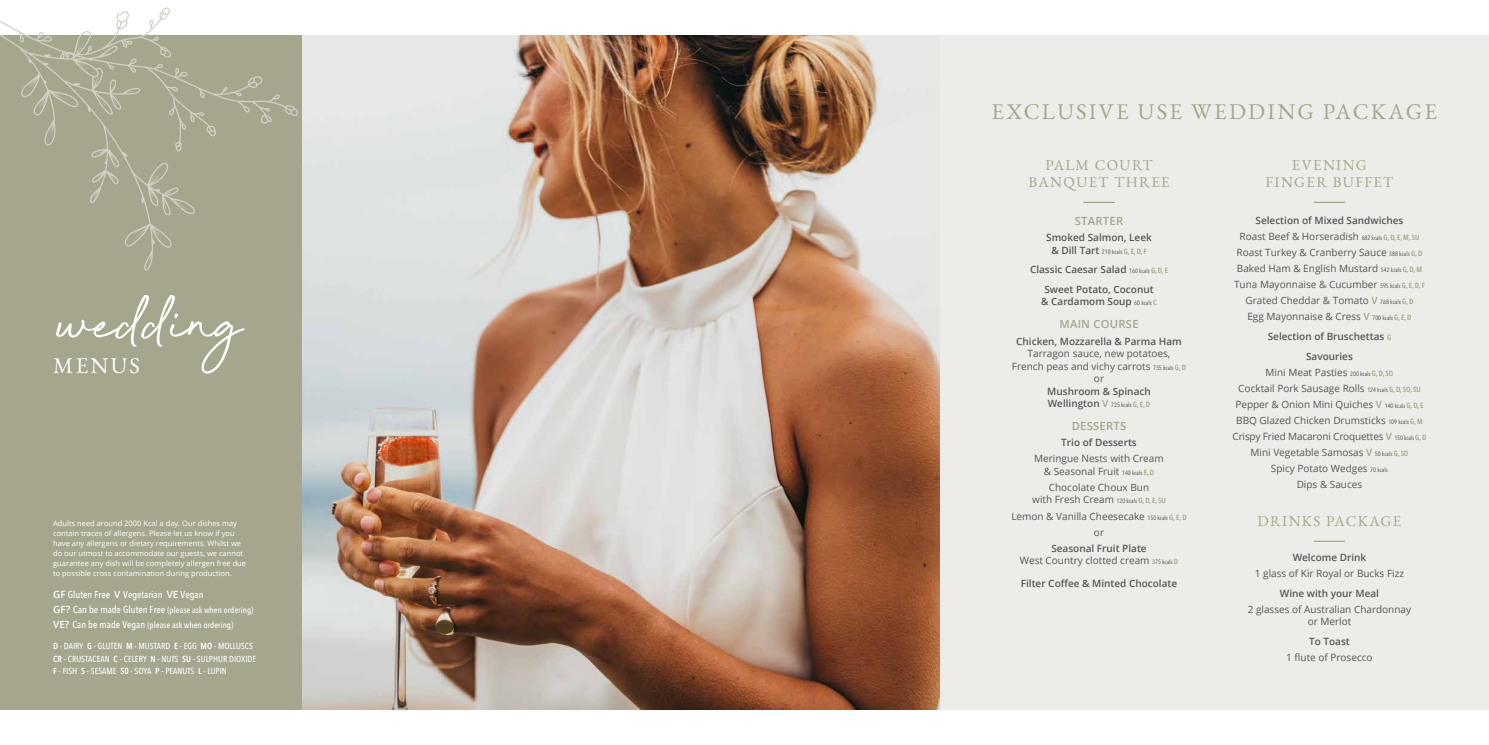
<style>
.page{position:relative;width:1489px;height:745px;background:#fff}
.page>*{position:absolute;margin:0;border:0;box-sizing:border-box;transform-origin:0 0}
.t1{font:80px "Beyond Infinity";color:#fff}
.t2{font:22.5px "EB Garamond";letter-spacing:.1em;color:#a5a68d}
.t3{font:22.5px "EB Garamond";letter-spacing:.1em;color:#fff}
.t4{font:15px/17.5px "EB Garamond";letter-spacing:.09em;color:#a5a68d;text-align:center}
.t5{font:600 11.25px "Open Sans";letter-spacing:.02em;color:#a5a68d}
.t6{font:10px/16px "Open Sans";color:#575756;text-align:center}
.t7{font:600 10px/19.6px "Open Sans";color:#575756;text-align:center}
.t8{font:500 10px "Avenir Next Condensed";color:#fff}
.t9{font:500 8.75px/12.5px "Avenir Next Condensed";color:#fff}
.t10{font:7.5px/10px "Open Sans";color:#fff}
.s1{font-family:"Open Sans";font-weight:600}
.s2{font-family:"Open Sans";font-weight:600;font-size:10px}
.s3{font-size:10px}
.s4{font-weight:600}
.s5{font-family:"Avenir Next Condensed";font-weight:400;font-size:6.25px;color:#4a4a49}
.s6{font-family:"Avenir Next Condensed";font-size:7.5px;color:#a5a68d}
.s7{font-family:"Avenir Next Condensed";font-size:6.25px;color:#4a4a49}
.s8{font-family:"Avenir Next Condensed";font-weight:600;font-size:7.5px;color:#a5a68d}
.s9{color:#a5a68d}
.s10{font-weight:600;color:#a5a68d}
</style>
<div class="page">
<div style="left:896px;top:35px;width:592px;height:674px;background:#eeece8"></div>
<img style="left:301px;top:35px;width:638px;height:674px">
<div style="left:0;top:35px;width:301px;height:674px;background:#a5a68d"></div>
<svg style="left:0;top:7px;width:298px;height:264px"></svg>
<hr style="left:1313px;top:202px;width:31px;height:1px;background:#a5a68d">
<hr style="left:1083px;top:202px;width:31px;height:1px;background:#a5a68d">
<hr style="left:1313px;top:540px;width:31px;height:1px;background:#a5a68d">
<h1 class="t1" style="left:56px;top:281px;width:188px">wedding</h1>
<h2 class="t3" style="left:53px;top:350px;width:88px">MENUS</h2>
<p class="t10" style="left:53px;top:517px;width:194px">Adults need around 2000 Kcal a day. Our dishes may contain traces of allergens. Please let us know if you have any allergens or dietary requirements. Whilst we do our utmost to accommodate our guests, we cannot guarantee any dish will be completely allergen free due to possible cross contamination during production.</p>
<p class="t8" style="left:53px;top:588px;width:152px"><span class="s1">GF</span> Gluten Free <span class="s1">V</span> Vegetarian <span class="s1">VE</span> Vegan</p>
<p class="t9" style="left:53px;top:602px;width:202px;line-height:15px"><span class="s2">GF?</span> <span class="s3">Can be made Gluten Free</span> (please ask when ordering)<br><span class="s2">VE?</span> <span class="s3">Can be made Vegan</span> (please ask when ordering)</p>
<p class="t9" style="left:53px;top:639px;width:204px"><span class="s4">D -</span> DAIRY <span class="s4">G -</span> GLUTEN <span class="s4">M -</span> MUSTARD <span class="s4">E -</span> EGG <span class="s4">MO -</span> MOLLUSCS<br><span class="s4">CR -</span> CRUSTACEAN <span class="s4">C -</span> CELERY <span class="s4">N -</span> NUTS <span class="s4">SU -</span> SULPHUR DIOXIDE<br><span class="s4">F -</span> FISH <span class="s4">S -</span> SESAME <span class="s4">S0 -</span> SOYA <span class="s4">P -</span> PEANUTS <span class="s4">L -</span> LUPIN</p>
<h2 class="t2" style="left:991px;top:97px;width:447px">EXCLUSIVE USE WEDDING PACKAGE</h2>
<h3 class="t4" style="left:1028px;top:156px;width:143px">PALM COURT<br>BANQUET THREE</h3>
<p class="t5" style="left:1074px;top:213px;width:50px">STARTER</p>
<p class="t7" style="left:1046px;top:231px;width:107px;line-height:12.5px">Smoked Salmon, Leek &amp; Dill Tart <span class="s5">210 kcals</span> <span class="s6">G, E, D, F</span></p>
<p class="t7" style="left:1029px;top:259px;width:139px">Classic Caesar Salad <span class="s5">160 kcals</span> <span class="s6">G, D, E<br></span>Sweet Potato, Coconut</p>
<p class="t7" style="left:1041px;top:291px;width:117px">&amp; Cardamom Soup <span class="s5">60 kcals</span> <span class="s6">C</span></p>
<p class="t5" style="left:1059px;top:316px;width:81px">MAIN COURSE</p>
<p class="t7" style="left:1016px;top:330px;width:167px">Chicken, Mozzarella &amp; Parma Ham</p>
<p class="t6" style="left:1011px;top:346px;width:176px;line-height:12.5px">Tarragon sauce, new potatoes,<br>French peas and vichy carrots <span class="s7">735 kcals</span> <span class="s8">G, D </span>or</p>
<p class="t7" style="left:1047px;top:384px;width:105px;line-height:12.5px;text-align:left">Mushroom &amp; Spinach<br>Wellington <span class="s9">V</span> <span class="s5">725 kcals</span> <span class="s6">G, E, D</span></p>
<p class="t5" style="left:1071px;top:418px;width:56px">DESSERTS</p>
<p class="t7" style="left:1061px;top:432px;width:77px">Trio of Desserts</p>
<p class="t6" style="left:1034px;top:452px;width:131px;line-height:12.5px">Meringue Nests with Cream &amp; Seasonal Fruit <span class="s7">140 kcals</span> <span class="s8">E, D</span></p>
<p class="t6" style="left:1032px;top:480px;width:135px;line-height:12.5px">Chocolate Choux Bun<br>with Fresh Cream <span class="s7">120 kcals</span> <span class="s8">G, D, E, SU</span></p>
<p class="t6" style="left:1011px;top:507px;width:177px">Lemon &amp; Vanilla Cheesecake <span class="s7">150 kcals</span> <span class="s8">G, E, D </span>or</p>
<p class="t6" style="left:1019px;top:541px;width:160px;line-height:12.5px"><span class="s4">Seasonal Fruit Plate<br></span>West Country clotted cream <span class="s7">375 kcals</span> <span class="s8">D</span></p>
<p class="t7" style="left:1020px;top:573px;width:158px">Filter Coffee &amp; Minted Chocolate</p>
<h3 class="t4" style="left:1265px;top:156px;width:129px">EVENING<br>FINGER BUFFET</h3>
<p class="t6" style="left:1233px;top:212px;width:192px"><span class="s4">Selection of Mixed Sandwiches<br></span>Roast Beef &amp; Horseradish <span class="s7">682 kcals</span> <span class="s8">G, D, E, M, SU </span>Roast Turkey &amp; Cranberry Sauce <span class="s7">588 kcals</span> <span class="s8">G, D </span>Baked Ham &amp; English Mustard <span class="s7">542 kcals</span> <span class="s8">G, D, M </span>Tuna Mayonnaise &amp; Cucumber <span class="s7">595 kcals</span> <span class="s8">G, E, D, F </span>Grated Cheddar &amp; Tomato <span class="s10">V</span> <span class="s7">768 kcals</span> <span class="s8">G, D<br></span>Egg Mayonnaise &amp; Cress <span class="s10">V</span> <span class="s7">700 kcals</span> <span class="s8">G, E, D</span></p>
<p class="t7" style="left:1267px;top:326px;width:125px">Selection of Bruschettas <span class="s6">G<br></span>Savouries</p>
<p class="t6" style="left:1232px;top:363px;width:195px">Mini Meat Pasties <span class="s7">200 kcals</span> <span class="s8">G, D, SO<br></span>Cocktail Pork Sausage Rolls <span class="s7">124 kcals</span> <span class="s8">G, D, SO, SU </span>Pepper &amp; Onion Mini Quiches <span class="s10">V</span> <span class="s7">140 kcals</span> <span class="s8">G, D, E </span>BBQ Glazed Chicken Drumsticks <span class="s7">109 kcals</span> <span class="s8">G, M </span>Crispy Fried Macaroni Croquettes <span class="s10">V</span> <span class="s7">150 kcals</span> <span class="s8">G, D </span>Mini Vegetable Samosas <span class="s10">V</span> <span class="s7">50 kcals</span> <span class="s8">G, SO<br></span>Spicy Potato Wedges <span class="s7">70 kcals<br></span>Dips &amp; Sauces</p>
<h3 class="t4" style="left:1257px;top:511px;width:145px">DRINKS PACKAGE</h3>
<p class="t7" style="left:1292px;top:547px;width:75px">Welcome Drink</p>
<p class="t6" style="left:1254px;top:564px;width:151px">1 glass of Kir Royal or Bucks Fizz</p>
<p class="t7" style="left:1279px;top:582px;width:101px">Wine with your Meal</p>
<p class="t6" style="left:1247px;top:602px;width:165px;line-height:12.5px">2 glasses of Australian Chardonnay or Merlot</p>
<p class="t7" style="left:1308px;top:630px;width:42px">To Toast</p>
<p class="t6" style="left:1286px;top:648px;width:88px">1 flute of Prosecco</p>
</div>
